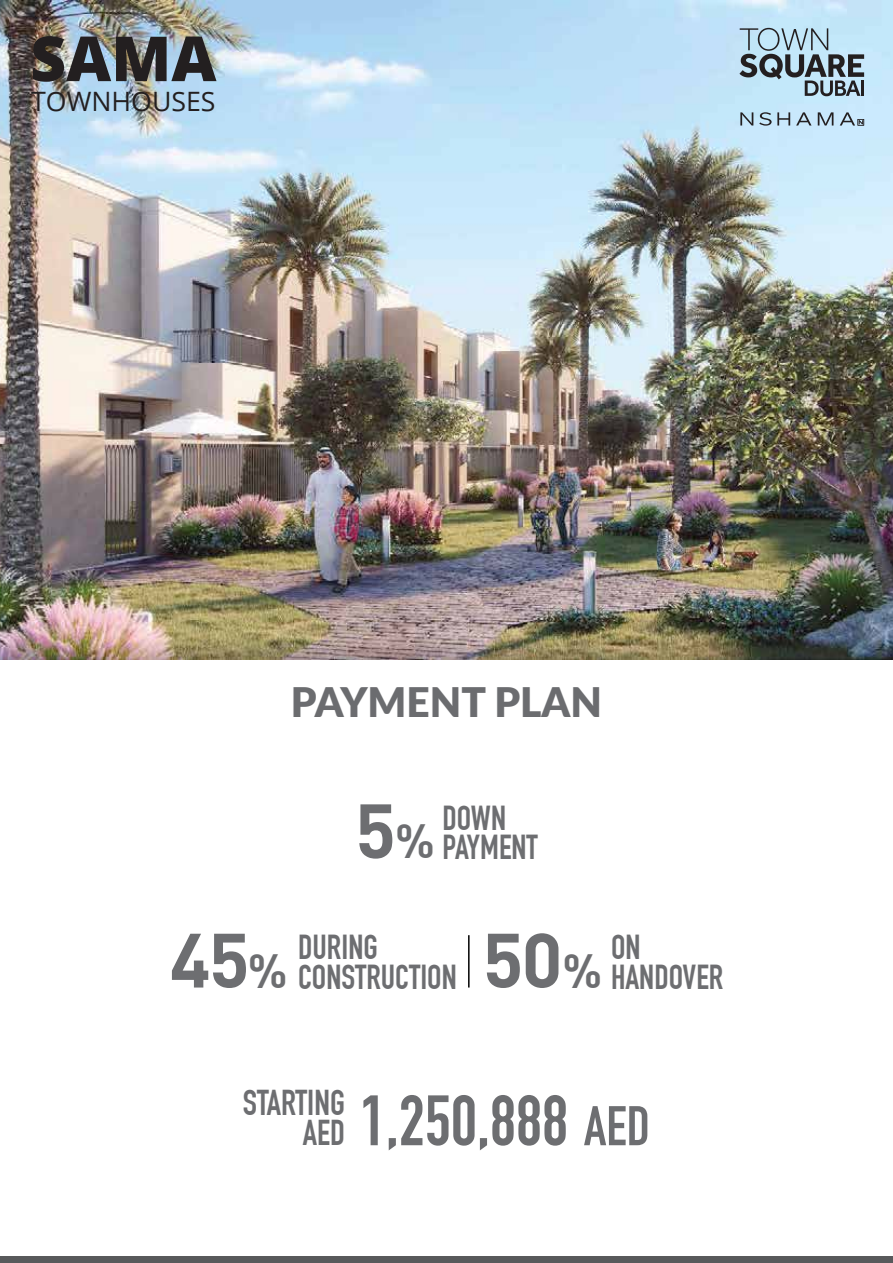
<style>
.page{position:relative;width:893px;height:1263px;background:#fff}
.page>*{position:absolute;margin:0;border:0;box-sizing:border-box;transform-origin:0 0}
.t1{font:700 75.6px "DIN";color:#6d6e71}
.t2{font:700 70.05px "DIN Condensed";color:#6d6e71}
.t3{font:800 62.25px "Open Sans";color:#231f20}
.t4{font:900 40.65px "Lato";color:#6b6c6f}
.t5{font:700 35.1px "DIN Condensed";color:#6d6e71}
.t6{font:700 33.9px/29.1px "DIN Condensed";color:#6d6e71}
.t7{font:26.7px "Open Sans";color:#231f20}
.s1{font-size:46.95px}
.s2{font-size:35.1px}
.s3{font-size:54.9px}
</style>
<div class="page">
<div style="left:0;top:1257px;width:893px;height:6px;background:#58595b"></div>
<img style="left:0;top:0;width:893px;height:660px">
<svg style="left:818px;top:112px;width:15px;height:14px"></svg>
<svg style="left:796px;top:112px;width:15px;height:14px"></svg>
<svg style="left:759px;top:112px;width:31px;height:14px"></svg>
<svg style="left:740px;top:112px;width:13px;height:14px"></svg>
<svg style="left:840px;top:112px;width:24px;height:14px"></svg>
<svg style="left:739px;top:28px;width:125px;height:68px"></svg>
<hr style="left:861px;top:81px;width:3px;height:15px;background:#231f20">
<hr style="left:468px;top:935px;width:2px;height:52px;background:#010101">
<h3 class="t3" style="left:30px;top:11px;width:188px">SAMA</h3>
<p class="t7" style="left:31px;top:83px;width:186px">TOWNHOUSES</p>
<p class="t4" style="left:291px;top:671px;width:313px">PAYMENT PLAN</p>
<h1 class="t1" style="left:355px;top:781px;width:82px">5<span class="s1">%</span></h1>
<p class="t6" style="left:442px;top:804px;width:97px">DOWN<br>PAYMENT</p>
<h1 class="t1" style="left:170px;top:911px;width:120px">45<span class="s1">%</span></h1>
<p class="t6" style="left:298px;top:933px;width:160px">DURING<br>CONSTRUCTION</p>
<h1 class="t1" style="left:482px;top:911px;width:121px">50<span class="s1">%</span></h1>
<p class="t6" style="left:611px;top:933px;width:114px">ON<br>HANDOVER</p>
<p class="t5" style="left:243px;top:1082px;width:104px">STARTING</p>
<h2 class="t2" style="left:303px;top:1079px;width:349px"><span class="s2">AED</span> 1,250,888 <span class="s3">AED</span></h2>
</div>
